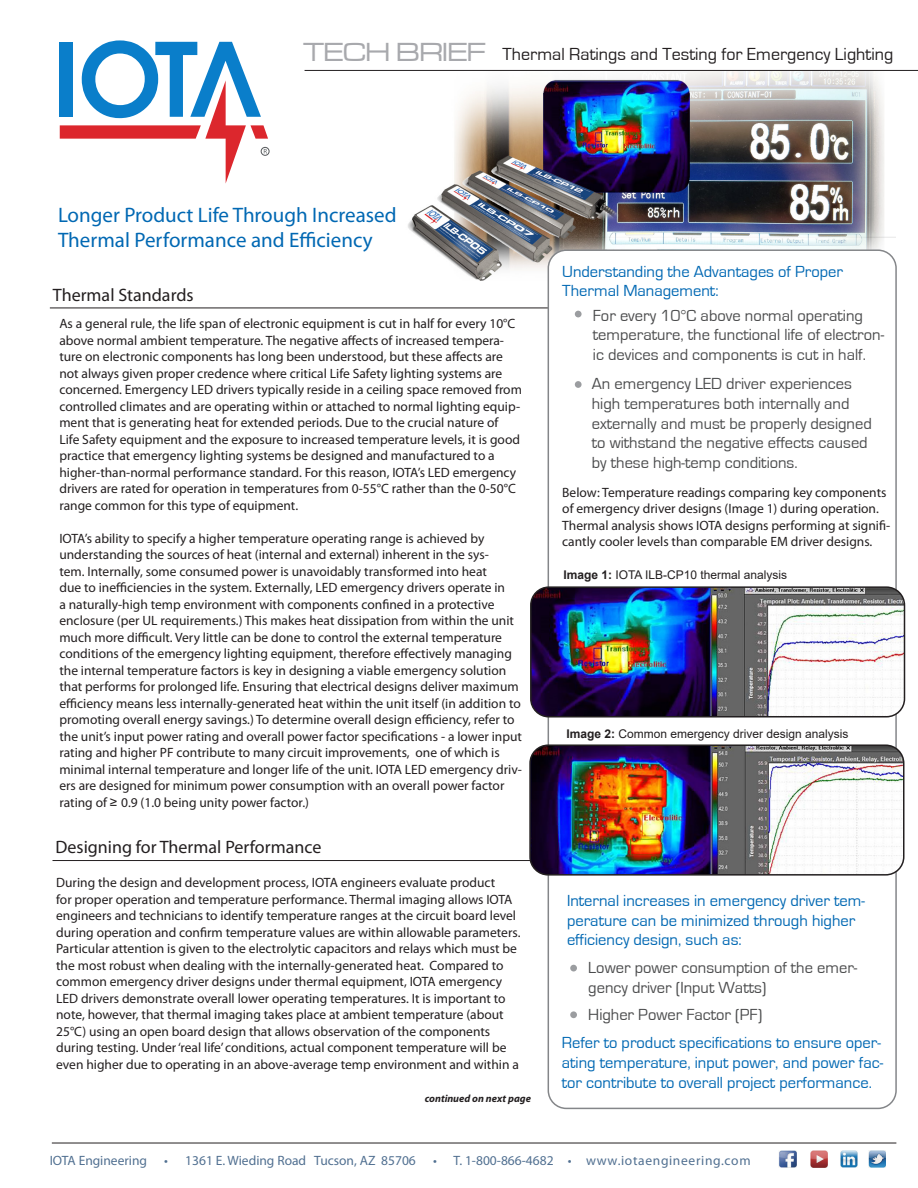
<style>
.page{position:relative;width:918px;height:1188px;background:#fff}
.page>*{position:absolute;margin:0;border:0;box-sizing:border-box;transform-origin:0 0}
.t1{font:27px "Microgramma D Medi Exte";color:#a8a9ad}
.t2{font:21px/25.2px "Myriad Pro";color:#0168b3}
.t3{font:18px "Myriad Pro";color:#231f20}
.t4{font:18px "Eurostile";color:#231f20}
.t5{font:16.5px/19.8px "Eurostile";color:#4b4c4d}
.t6{font:16.5px/19.8px "Eurostile";color:#0168b3}
.t7{font:13.5px/16.5px "Myriad Pro";color:#231f20}
.Subhead_2{font:13.5px "Myriad Pro";color:#517091}
.Subhead_2-2{font:13.5px "Myriad Pro";letter-spacing:.05em;color:#517091}
.t8{font:12px "Arial";color:#231f20}
.t9{font:italic 700 10.5px "Myriad Pro";color:#231f20}
.s1{font-family:"Arial Narrow"}
.s2{font-weight:700}
</style>
<div class="page">
<img style="left:59px;top:70px;width:836px;height:210px">
<hr style="left:52px;top:860px;width:821px;height:1px;background:#231f20">
<div style="left:261px;top:147px;width:8px;height:9px;border:1px solid #54575a;border-radius:50%"></div>
<svg style="left:60px;top:40px;width:208px;height:144px"></svg>
<hr style="left:305px;top:70px;width:613px;height:1px;background:#231f20">
<hr style="left:50px;top:308px;width:821px;height:1px;background:#231f20">
<div style="left:548px;top:250px;width:348px;height:858px;background:#fff;border-radius:18px"></div>
<hr style="left:52px;top:1143px;width:844px;height:1px;background:#231f20">
<img style="left:779px;top:1150px;width:17px;height:18px">
<img style="left:841px;top:1150px;width:17px;height:18px">
<img style="left:811px;top:1150px;width:17px;height:17px">
<img style="left:869px;top:1151px;width:16px;height:16px">
<img style="left:533px;top:587px;width:371px;height:130px">
<div style="left:530px;top:586px;width:375px;height:132px;border:2px solid #231f20;border-radius:18px"></div>
<img style="left:532px;top:745px;width:372px;height:130px">
<div style="left:529px;top:744px;width:375px;height:132px;border:2px solid #231f20;border-radius:18px"></div>
<div style="left:575px;top:311px;width:7px;height:6px;background:#9b9da0;border-radius:50%"></div>
<div style="left:575px;top:381px;width:7px;height:7px;background:#9b9da0;border-radius:50%"></div>
<div style="left:570px;top:965px;width:7px;height:6px;background:#9b9da0;border-radius:50%"></div>
<div style="left:570px;top:1011px;width:7px;height:7px;background:#9b9da0;border-radius:50%"></div>
<p class="t1" style="left:303px;top:35px;width:183px">TECH BRIEF</p>
<p class="t4" style="left:503px;top:44px;width:392px">Thermal Ratings and Testing for Emergency Lighting</p>
<p class="t2" style="left:58px;top:202px;width:340px">Longer Product Life Through Increased<br>Thermal Performance and Efficiency</p>
<p class="t3" style="left:53px;top:284px;width:142px">Thermal Standards</p>
<p class="t6" style="left:562px;top:262px;width:282px">Understanding the Advantages of Proper<br>Thermal Management:</p>
<p class="t7" style="left:59px;top:315px;width:464px">As a general rule, the life span of electronic equipment is cut in half for every 10°C above normal ambient temperature. The negative affects of increased tempera&shy;ture on electronic components has long been understood, but these affects are not always given proper credence where critical Life Safety lighting systems are concerned. Emergency LED drivers typically reside in a ceiling space removed from controlled climates and are operating within or attached to normal lighting equip&shy;ment that is generating heat for extended periods. Due to the crucial nature of<br>Life Safety equipment and the exposure to increased temperature levels, it is good practice that emergency lighting systems be designed and manufactured to a higher-than-normal performance standard. For this reason, IOTA’s LED emergency drivers are rated for operation in temperatures from 0-55°C rather than the 0-50°C range common for this type of equipment.</p>
<p class="t7" style="left:59px;top:530px;width:464px">IOTA’s ability to specify a higher temperature operating range is achieved by understanding the sources of heat (internal and external) inherent in the sys-<br>tem. Internally, some consumed power is unavoidably transformed into heat<br>due to inefficiencies in the system. Externally, LED emergency drivers operate in<br>a naturally-high temp environment with components confined in a protective enclosure (per UL requirements.) This makes heat dissipation from within the unit much more difficult. Very little can be done to control the external temperature conditions of the emergency lighting equipment, therefore effectively managing the internal temperature factors is key in designing a viable emergency solution that performs for prolonged life. Ensuring that electrical designs deliver maximum efficiency means less internally-generated heat within the unit itself (in addition to promoting overall energy savings.) To determine overall design efficiency, refer to the unit’s input power rating and overall power factor specifications - a lower input rating and higher PF contribute to many circuit improvements, one of which is minimal internal temperature and longer life of the unit. IOTA LED emergency driv&shy;ers are designed for minimum power consumption with an overall power factor rating of <span class="s1">≥</span> 0.9 (1.0 being unity power factor.)</p>
<p class="t3" style="left:56px;top:836px;width:267px">Designing for Thermal Performance</p>
<p class="t7" style="left:56px;top:874px;width:466px">During the design and development process, IOTA engineers evaluate product<br>for proper operation and temperature performance. Thermal imaging allows IOTA engineers and technicians to identify temperature ranges at the circuit board level during operation and confirm temperature values are within allowable parameters.<br>Particular attention is given to the electrolytic capacitors and relays which must be the most robust when dealing with the internally-generated heat. Compared to common emergency driver designs under thermal equipment, IOTA emergency LED drivers demonstrate overall lower operating temperatures. It is important to note, however, that thermal imaging takes place at ambient temperature (about 25°C) using an open board design that allows observation of the components during testing. Under ‘real life’ conditions, actual component temperature will be even higher due to operating in an above-average temp environment and within a</p>
<p class="t9" style="left:425px;top:1092px;width:108px">continued on next page</p>
<p class="t5" style="left:593px;top:306px;width:293px">For every 10°C above normal operating temperature, the functional life of electron&shy;ic devices and components is cut in half.</p>
<p class="t5" style="left:592px;top:374px;width:281px">An emergency LED driver experiences high temperatures both internally and externally and must be properly designed to withstand the negative effects caused by these high-temp conditions.</p>
<p class="t7" style="left:562px;top:484px;width:329px">Below: Temperature readings comparing key components of emergency driver designs (Image 1) during operation.<br>Thermal analysis shows IOTA designs performing at signifi&shy;cantly cooler levels than comparable EM driver designs.</p>
<p class="t8" style="left:563px;top:566px;width:225px"><span class="s2">Image 1:</span> IOTA ILB-CP10 thermal analysis</p>
<p class="t8" style="left:566px;top:725px;width:284px"><span class="s2">Image 2:</span> Common emergency driver design analysis</p>
<p class="t6" style="left:567px;top:891px;width:299px">Internal increases in emergency driver tem&shy;perature can be minimized through higher efficiency design, such as:</p>
<p class="t5" style="left:588px;top:958px;width:271px">Lower power consumption of the emer&shy;gency driver (Input Watts)</p>
<p class="t5" style="left:588px;top:1005px;width:175px">Higher Power Factor (PF)</p>
<p class="t6" style="left:562px;top:1033px;width:323px">Refer to product specifications to ensure oper&shy;ating temperature, input power, and power fac&shy;tor contribute to overall project performance.</p>
<p class="Subhead_2" style="left:50px;top:1152px;width:99px">IOTA Engineering</p>
<p class="Subhead_2" style="left:164px;top:1152px;width:253px">• 1361 E. Wieding Road Tucson, AZ 85706</p>
<p class="Subhead_2-2" style="left:433px;top:1152px;width:319px">• T. 1-800-866-4682 • www.iotaengineering.com</p>
</div>
